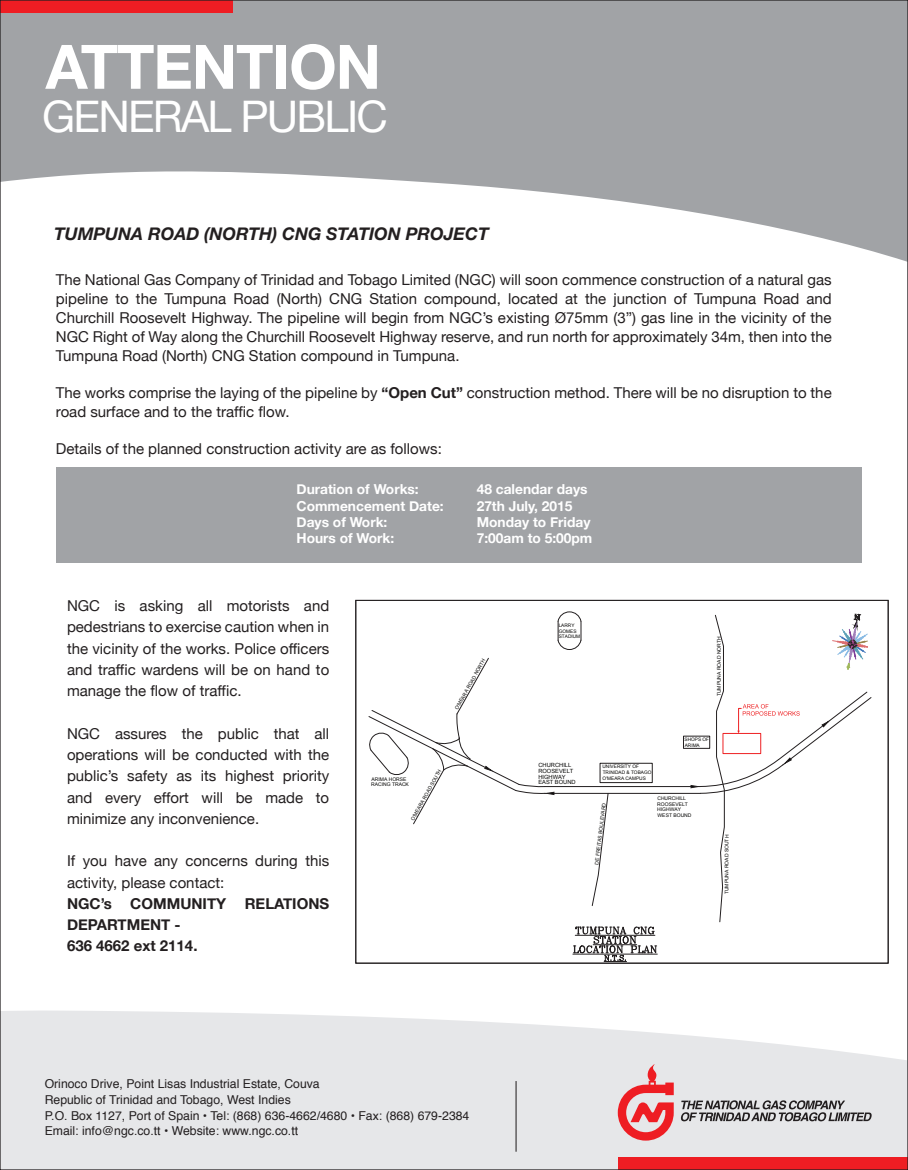
<style>
.page{position:relative;width:908px;height:1170px;background:#fff}
.page>*{position:absolute;margin:0;border:0;box-sizing:border-box;transform-origin:0 0}
.t1{font:700 61.25px "Helvetica Neue";letter-spacing:-.02em;color:#fff}
.t2{font:43.5px "Helvetica Neue";letter-spacing:-.04em;color:#fff}
.t3{font:italic 700 17.5px "Helvetica Neue LT Std";color:#231f20}
.t4{font:15px/21.2px "Helvetica Neue";color:#231f20;text-align:justify}
.t5{font:700 15px/21.2px "Helvetica Neue";color:#231f20}
.t6{font:700 13.75px "Helvetica Neue";color:#fff}
.t7{font:12.25px/15.8px "Helvetica";color:#231f20}
.t8{font:5.75px/5.8px "Arial";color:#050504}
.t9{font:5px/5.8px "Arial";color:#050504}
.t10{font:4.75px/5.8px "Arial";color:#050504}
.s1{font-weight:700}
</style>
<div class="page">
<div style="left:0;top:0;width:907px;height:1153px;background:#a1a3a6"></div>
<div style="left:2px;top:171px;width:903px;height:839px;background:#fff"></div>
<div style="left:56px;top:467px;width:805px;height:96px;background:#a1a3a6"></div>
<div style="left:0;top:0;width:233px;height:13px;background:#ee1d23"></div>
<svg style="left:2px;top:1010px;width:903px;height:157px;background:#e8e9eb"></svg>
<div style="left:618px;top:1157px;width:289px;height:12px;background:#ee1d23"></div>
<hr style="left:515px;top:1080px;width:1px;height:71px;background:#231f20">
<svg style="left:680px;top:1100px;width:191px;height:21px;background:#9c9b9d"></svg>
<svg style="left:617px;top:1063px;width:56px;height:77px;background:#e99296"></svg>
<hr style="left:572px;top:953px;width:85px;height:1px;background:#231f20">
<svg style="left:573px;top:925px;width:83px;height:36px;background:#b7b6b6"></svg>
<hr style="left:544px;top:793px;width:156px;height:1px;background:#231f20">
<hr style="left:544px;top:786px;width:156px;height:1px;background:#231f20">
<svg style="left:591px;top:792px;width:17px;height:114px;background:#f0f0f0"></svg>
<div style="left:599px;top:763px;width:53px;height:19px;border:1px solid #231f20"></div>
<div style="left:683px;top:736px;width:26px;height:12px;border:1px solid #231f20"></div>
<svg style="left:557px;top:611px;width:24px;height:39px"></svg>
<div style="left:368px;top:657px;width:186px;height:167px;background:#fff"></div>
<div style="left:690px;top:614px;width:181px;height:308px;background:#fff"></div>
<h1 class="t1" style="left:46px;top:19px;width:337px">ATTENTION</h1>
<h2 class="t2" style="left:42px;top:85px;width:347px">GENERAL PUBLIC</h2>
<p class="t3" style="left:54px;top:222px;width:436px">TUMPUNA ROAD (NORTH) CNG STATION PROJECT</p>
<p class="t4" style="left:56px;top:271px;width:777px;line-height:18.8px">The National Gas Company of Trinidad and Tobago Limited (NGC) will soon commence construction of a natural gas pipeline to the Tumpuna Road (North) CNG Station compound, located at the junction of Tumpuna Road and Churchill Roosevelt Highway. The pipeline will begin from NGC’s existing Ø75mm (3”) gas line in the vicinity of the NGC Right of Way along the Churchill Roosevelt Highway reserve, and run north for approximately 34m, then into the Tumpuna Road (North) CNG Station compound in Tumpuna.</p>
<p class="t4" style="left:56px;top:384px;width:777px;line-height:18.8px">The works comprise the laying of the pipeline by <span class="s1">“Open Cut”</span> construction method. There will be no disruption to the road surface and to the traffic flow.</p>
<p class="t4" style="left:56px;top:439px;width:387px">Details of the planned construction activity are as follows:</p>
<p class="t6" style="left:296px;top:478px;width:124px">Duration of Works:</p>
<p class="t6" style="left:476px;top:478px;width:112px">48 calendar days</p>
<p class="t6" style="left:296px;top:495px;width:149px">Commencement Date:</p>
<p class="t6" style="left:476px;top:495px;width:97px">27th July, 2015</p>
<p class="t6" style="left:296px;top:511px;width:92px">Days of Work:</p>
<p class="t6" style="left:476px;top:511px;width:115px">Monday to Friday</p>
<p class="t6" style="left:296px;top:527px;width:99px">Hours of Work:</p>
<p class="t6" style="left:476px;top:527px;width:117px">7:00am to 5:00pm</p>
<p class="t4" style="left:67px;top:596px;width:264px">NGC is asking all motorists and pedestrians to exercise caution when in the vicinity of the works. Police officers and traffic wardens will be on hand to manage the flow of traffic.</p>
<p class="t4" style="left:67px;top:723px;width:264px">NGC assures the public that all operations will be conducted with the public’s safety as its highest priority and every effort will be made to minimize any inconvenience.</p>
<p class="t4" style="left:67px;top:851px;width:263px">If you have any concerns during this activity, please contact:</p>
<p class="t5" style="left:67px;top:893px;width:264px">NGC’s COMMUNITY RELATIONS<br>DEPARTMENT -<br>636 4662 ext 2114.</p>
<p class="t9" style="left:453px;top:708px;width:59px;rotate:-61deg">O'MEARA ROAD NORTH</p>
<p class="t9" style="left:409px;top:818px;width:59px;rotate:-61deg">O'MEARA ROAD SOUTH</p>
<p class="t9" style="left:371px;top:776px;width:39px">ARIMA HORSE<br>RACING TRACK</p>
<p class="t10" style="left:558px;top:622px;width:23px">LARRY<br>GOMES<br>STADIUM</p>
<p class="t9" style="left:716px;top:696px;width:61px;rotate:-90deg">TUMPUNA ROAD NORTH</p>
<p class="t8" style="left:538px;top:762px;width:39px">CHURCHILL<br>ROOSEVELT<br>HIGHWAY<br>EAST BOUND</p>
<p class="t10" style="left:602px;top:763px;width:50px">UNIVERSITY OF<br>TRINIDAD &amp; TOBAGO<br>O'MEARA CAMPUS</p>
<p class="t10" style="left:684px;top:736px;width:26px">SHOPS OF<br>ARIMA</p>
<p class="t9" style="left:593px;top:863px;width:63px;rotate:-83deg">DE FREITAS BOULEVARD</p>
<p class="t9" style="left:657px;top:795px;width:36px">CHURCHILL<br>ROOSEVELT<br>HIGHWAY<br>WEST BOUND</p>
<p class="t9" style="left:723px;top:894px;width:61px;rotate:-90deg">TUMPUNA ROAD SOUTH</p>
<p class="t7" style="left:45px;top:1076px;width:426px">Orinoco Drive, Point Lisas Industrial Estate, Couva<br>Republic of Trinidad and Tobago, West Indies<br>P.O. Box 1127, Port of Spain • Tel: (868) 636-4662/4680 • Fax: (868) 679-2384<br>Email: info@ngc.co.tt • Website: www.ngc.co.tt</p>
</div>
